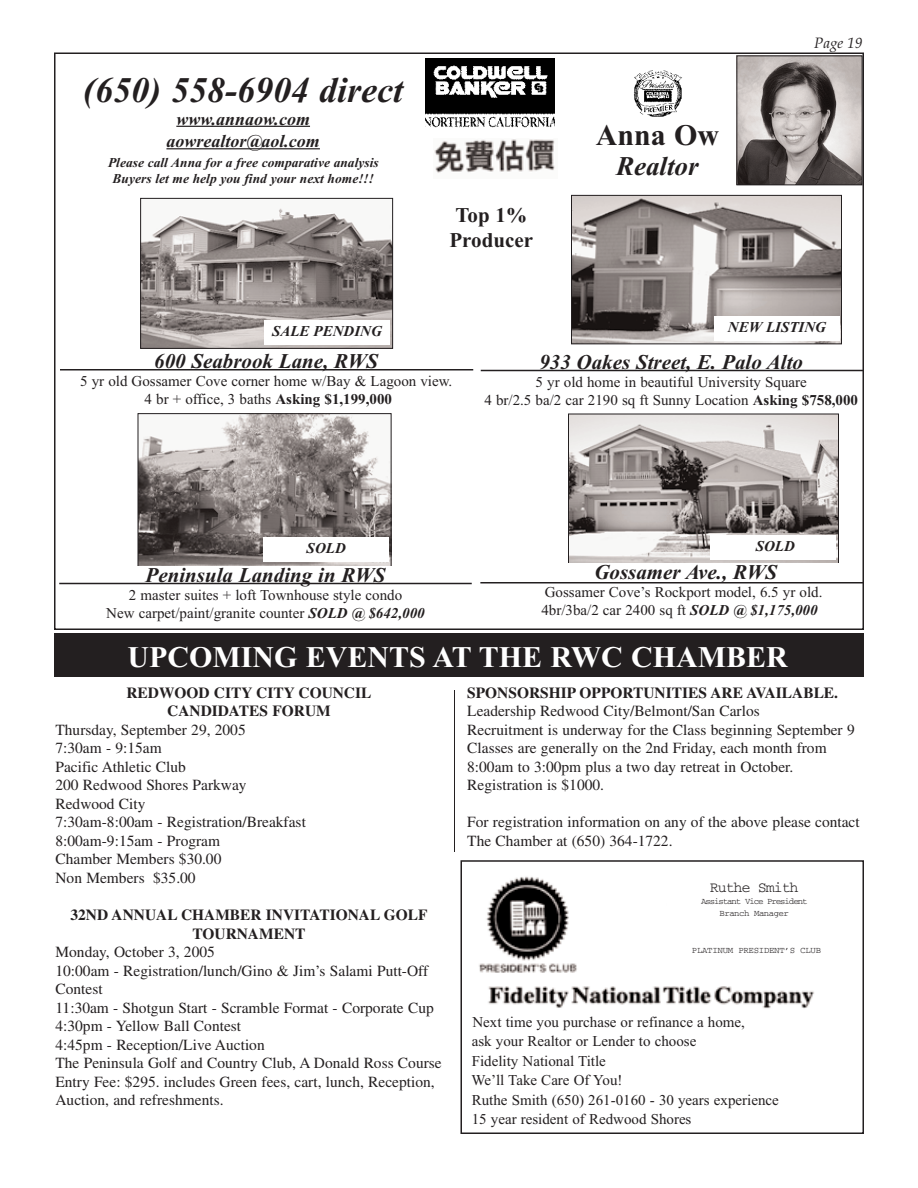
<style>
.page{position:relative;width:918px;height:1188px;background:#fff}
.page>*{position:absolute;margin:0;border:0;box-sizing:border-box;transform-origin:0 0}
.t1{font:italic 700 36px "Times New Roman";color:#231f20}
.t2{font:700 30px "Times New Roman";color:#fff}
.t3{font:700 30px "Times New Roman";color:#231f20}
.t4{font:italic 700 27px "Times New Roman";color:#231f20}
.t5{font:italic 700 21px "Times New Roman";color:#231f20}
.t6{font:700 21px/25.5px "Times New Roman";color:#231f20}
.t7{font:italic 700 18px/22.5px "Times New Roman";color:#231f20;text-align:center}
.t8{font:15.45px/18.6px "Times";color:#231f20}
.t9{font:700 15.45px/18.6px "Times";color:#231f20;text-align:center}
.t10{font:15px/19.5px "Times New Roman";color:#231f20;text-align:center}
.t11{font:italic 700 15px "Times New Roman";color:#231f20}
.t12{font:15px "Courier";letter-spacing:-.07em;color:#231f20}
.t13{font:italic 15px "Palatino";color:#231f20}
.t14{font:italic 700 13.5px/16.5px "Times New Roman";color:#231f20;text-align:center}
.t15{font:9px/12px "Courier";letter-spacing:-.115em;color:#231f20;text-align:center}
.t16{font:9px "Courier";letter-spacing:-.03em;color:#231f20}
.s1{font-weight:700}
.s2{font-weight:700;font-style:italic}
</style>
<div class="page">
<img style="left:738px;top:58px;width:122px;height:125px">
<div style="left:736px;top:56px;width:126px;height:129px;border:1px solid #231f20"></div>
<hr style="left:176px;top:126px;width:36px;height:1px;background:#231f20">
<hr style="left:212px;top:126px;width:63px;height:1px;background:#231f20">
<hr style="left:275px;top:126px;width:35px;height:1px;background:#231f20">
<hr style="left:166px;top:148px;width:154px;height:1px;background:#231f20">
<img style="left:425px;top:58px;width:130px;height:70px">
<img style="left:634px;top:70px;width:48px;height:47px">
<img style="left:434px;top:139px;width:121px;height:34px">
<img style="left:142px;top:208px;width:249px;height:139px">
<div style="left:140px;top:198px;width:253px;height:151px;border:1px solid #231f20"></div>
<div style="left:264px;top:320px;width:126px;height:25px;background:#fff"></div>
<div style="left:54px;top:634px;width:810px;height:43px;background:#231f20"></div>
<hr style="left:454px;top:690px;width:1px;height:162px;background:#231f20">
<img style="left:140px;top:415px;width:250px;height:151px">
<div style="left:138px;top:413px;width:254px;height:160px;border:1px solid #231f20"></div>
<img style="left:573px;top:197px;width:267px;height:145px">
<div style="left:571px;top:195px;width:271px;height:149px;border:1px solid #231f20"></div>
<img style="left:570px;top:416px;width:267px;height:147px">
<div style="left:568px;top:414px;width:271px;height:155px;border:1px solid #231f20"></div>
<div style="left:59px;top:566px;width:413px;height:57px;background:#fff"></div>
<div style="left:482px;top:563px;width:379px;height:59px;background:#fff"></div>
<div style="left:714px;top:316px;width:126px;height:25px;background:#fff"></div>
<div style="left:263px;top:537px;width:126px;height:25px;background:#fff"></div>
<div style="left:710px;top:535px;width:126px;height:25px;background:#fff"></div>
<div style="left:460px;top:860px;width:404px;height:274px;border:2px solid #231f20"></div>
<img style="left:479px;top:876px;width:335px;height:133px">
<div style="left:667px;top:875px;width:175px;height:65px;background:#fff"></div>
<div style="left:674px;top:942px;width:165px;height:17px;background:#fff"></div>
<hr style="left:60px;top:369px;width:413px;height:1px;background:#231f20">
<hr style="left:481px;top:370px;width:383px;height:1px;background:#231f20">
<hr style="left:59px;top:583px;width:413px;height:1px;background:#231f20">
<hr style="left:480px;top:582px;width:384px;height:2px;background:#231f20">
<h1 class="t1" style="left:83px;top:69px;width:321px">(650) 558-6904 direct</h1>
<p class="t7" style="left:166px;top:107px;width:155px">www.annaow.com aowrealtor@aol.com</p>
<p class="t14" style="left:108px;top:154px;width:272px">Please call Anna for a free comparative analysis<br>Buyers let me help you find your next home!!!</p>
<p class="t11" style="left:272px;top:322px;width:111px">SALE PENDING</p>
<h3 class="t6" style="left:449px;top:202px;width:85px">Top 1%<br>Producer</h3>
<h2 class="t3" style="left:596px;top:117px;width:125px">Anna Ow</h2>
<h3 class="t4" style="left:616px;top:150px;width:84px">Realtor</h3>
<p class="t13" style="left:814px;top:35px;width:50px">Page 19</p>
<p class="t11" style="left:728px;top:318px;width:100px">NEW LISTING</p>
<h3 class="t5" style="left:154px;top:348px;width:226px">600 Seabrook Lane, RWS</h3>
<p class="t10" style="left:80px;top:372px;width:374px;line-height:18px">5 yr old Gossamer Cove corner home w/Bay &amp; Lagoon view.<br>4 br + office, 3 baths <span class="s1">Asking $1,199,000</span></p>
<h3 class="t5" style="left:539px;top:349px;width:265px">933 Oakes Street, E. Palo Alto</h3>
<p class="t10" style="left:484px;top:372px;width:375px;line-height:18px">5 yr old home in beautiful University Square<br>4 br/2.5 ba/2 car 2190 sq ft Sunny Location <span class="s1">Asking $758,000</span></p>
<p class="t11" style="left:307px;top:539px;width:41px">SOLD</p>
<p class="t11" style="left:756px;top:537px;width:41px">SOLD</p>
<h3 class="t5" style="left:146px;top:563px;width:241px">Peninsula Landing in RWS</h3>
<p class="t10" style="left:106px;top:586px;width:320px;line-height:18px">2 master suites + loft Townhouse style condo<br>New carpet/paint/granite counter <span class="s2">SOLD @ $642,000</span></p>
<h3 class="t5" style="left:594px;top:560px;width:184px">Gossamer Ave., RWS</h3>
<p class="t10" style="left:541px;top:583px;width:283px;line-height:18px;text-align:left">Gossamer Cove’s Rockport model, 6.5 yr old.<br>4br/3ba/2 car 2400 sq ft <span class="s2">SOLD @ $1,175,000</span></p>
<h2 class="t2" style="left:128px;top:639px;width:662px">UPCOMING EVENTS AT THE RWC CHAMBER</h2>
<p class="t9" style="left:126px;top:683px;width:246px">REDWOOD CITY CITY COUNCIL<br>CANDIDATES FORUM</p>
<p class="t8" style="left:56px;top:722px;width:252px">Thursday, September 29, 2005<br>7:30am - 9:15am<br>Pacific Athletic Club<br>200 Redwood Shores Parkway<br>Redwood City<br>7:30am-8:00am - Registration/Breakfast<br>8:00am-9:15am - Program<br>Chamber Members $30.00<br>Non Members $35.00</p>
<p class="t9" style="left:70px;top:905px;width:359px">32ND ANNUAL CHAMBER INVITATIONAL GOLF<br>TOURNAMENT</p>
<p class="t8" style="left:56px;top:944px;width:388px">Monday, October 3, 2005<br>10:00am - Registration/lunch/Gino &amp; Jim’s Salami Putt-Off Contest<br>11:30am - Shotgun Start - Scramble Format - Corporate Cup 4:30pm - Yellow Ball Contest<br>4:45pm - Reception/Live Auction<br>The Peninsula Golf and Country Club, A Donald Ross Course Entry Fee: $295. includes Green fees, cart, lunch, Reception, Auction, and refreshments.</p>
<p class="t9" style="left:467px;top:683px;width:372px">SPONSORSHIP OPPORTUNITIES ARE AVAILABLE.</p>
<p class="t8" style="left:467px;top:703px;width:389px">Leadership Redwood City/Belmont/San Carlos<br>Recruitment is underway for the Class beginning September 9<br>Classes are generally on the 2nd Friday, each month from 8:00am to 3:00pm plus a two day retreat in October.<br>Registration is $1000.</p>
<p class="t8" style="left:467px;top:814px;width:394px">For registration information on any of the above please contact<br>The Chamber at (650) 364-1722.</p>
<p class="t12" style="left:710px;top:882px;width:90px">Ruthe Smith</p>
<p class="t15" style="left:701px;top:896px;width:108px">Assistant Vice President<br>Branch Manager</p>
<p class="t16" style="left:692px;top:947px;width:131px">PLATINUM PRESIDENT’S CLUB</p>
<p class="t10" style="left:471px;top:1012px;width:309px;text-align:left">Next time you purchase or refinance a home,<br>ask your Realtor or Lender to choose<br>Fidelity National Title<br>We’ll Take Care Of You!<br>Ruthe Smith (650) 261-0160 - 30 years experience 15 year resident of Redwood Shores</p>
</div>
